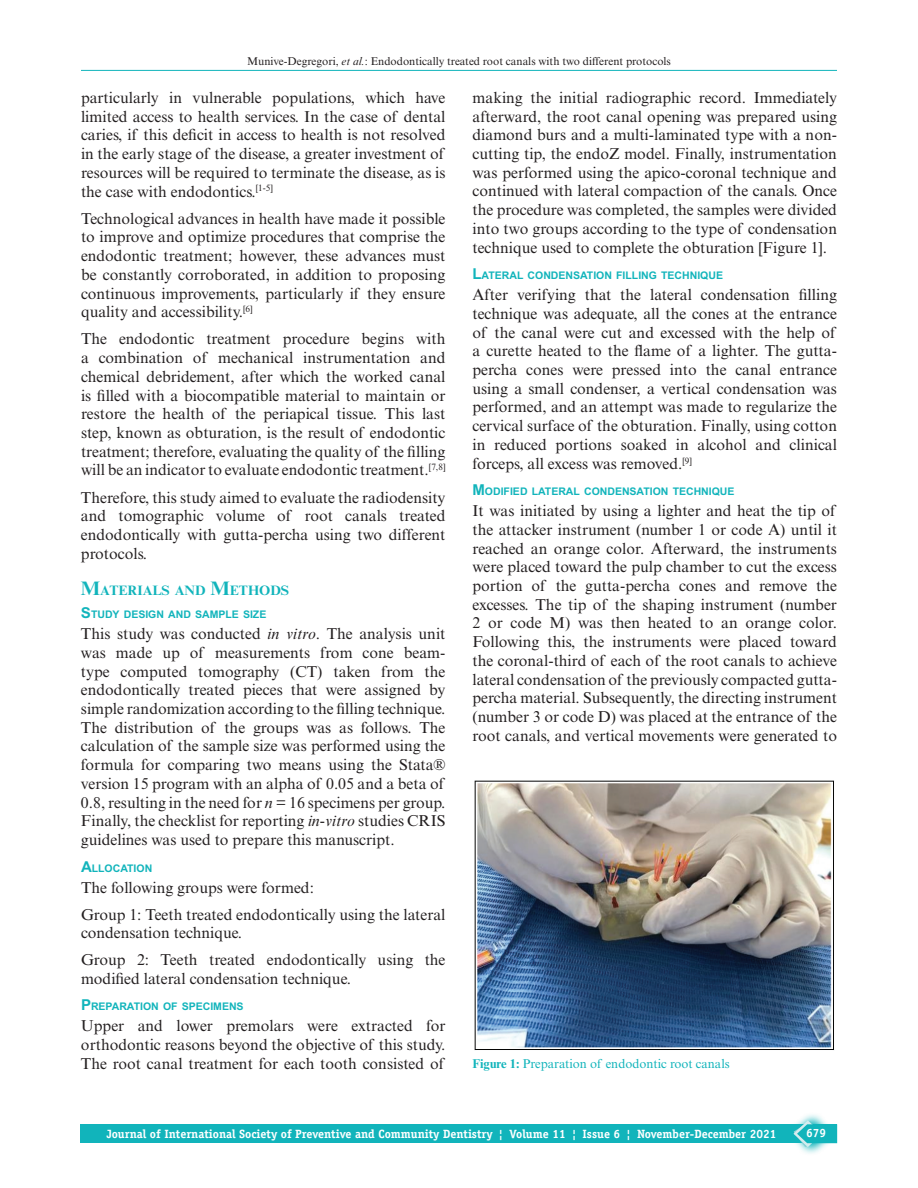
<style>
.page{position:relative;width:918px;height:1188px;background:#fff}
.page>*{position:absolute;margin:0;border:0;box-sizing:border-box;transform-origin:0 0}
.t1{font:15.75px/18.8px "Times New Roman MT Std";color:#231f20;text-align:justify}
.t2{font:700 13.65px "Times New Roman MT Std";color:#11b4bb}
.t3{font:12.75px "Times New Roman MT Std";color:#11b4bb}
.t4{font:700 12px "Officina Serif Std";color:#fff}
.t5{font:11.25px "Times New Roman MT Std";color:#231f20}
.t6{font:700 10.5px "Arial MT Std";color:#11b4bb}
.s1{font-style:italic}
.s2{font-size:19.5px}
.s3{font-size:15px}
.s4{font-weight:700}
</style>
<div class="page">
<div style="left:81px;top:1124px;width:756px;height:19px;background:#11b4bb"></div>
<svg style="left:799px;top:1114px;width:25px;height:40px"></svg>
<svg style="left:793px;top:1120px;width:44px;height:27px"></svg>
<hr style="left:81px;top:70px;width:756px;height:1px;background:#11b4bb">
<img style="left:475px;top:781px;width:359px;height:269px">
<p class="t5" style="left:247px;top:54px;width:425px">Munive-Degregori, <span class="s1">et al.</span>: Endodontically treated root canals with two different protocols</p>
<p class="t1" style="left:81px;top:88px;width:366px">particularly in vulnerable populations, which have limited access to health services. In the case of dental caries, if this deficit in access to health is not resolved in the early stage of the disease, a greater investment of resources will be required to terminate the disease, as is the case with endodontics.<sup>[1-5]</sup></p>
<p class="t1" style="left:81px;top:209px;width:366px">Technological advances in health have made it possible to improve and optimize procedures that comprise the endodontic treatment; however, these advances must be constantly corroborated, in addition to proposing continuous improvements, particularly if they ensure quality and accessibility.<sup>[6]</sup></p>
<p class="t1" style="left:81px;top:330px;width:366px">The endodontic treatment procedure begins with a combination of mechanical instrumentation and chemical debridement, after which the worked canal is filled with a biocompatible material to maintain or restore the health of the periapical tissue. This last step, known as obturation, is the result of endodontic treatment; therefore, evaluating the quality of the filling will be an indicator to evaluate endodontic treatment.<sup>[7,8]</sup></p>
<p class="t1" style="left:81px;top:488px;width:366px">Therefore, this study aimed to evaluate the radiodensity and tomographic volume of root canals treated endodontically with gutta-percha using two different protocols.</p>
<p class="t2" style="left:81px;top:582px;width:210px"><span class="s2">M</span>ATERIALS AND <span class="s2">M</span>ETHODS</p>
<p class="t6" style="left:81px;top:608px;width:187px"><span class="s3">S</span>TUDY DESIGN AND SAMPLE SIZE</p>
<p class="t1" style="left:81px;top:624px;width:366px">This study was conducted <span class="s1">in vitro</span>. The analysis unit was made up of measurements from cone beam&shy;type computed tomography (CT) taken from the endodontically treated pieces that were assigned by simple randomization according to the filling technique.<br>The distribution of the groups was as follows. The calculation of the sample size was performed using the formula for comparing two means using the Stata® version 15 program with an alpha of 0.05 and a beta of 0.8, resulting in the need for <span class="s1">n</span> = 16 specimens per group.<br>Finally, the checklist for reporting <span class="s1">in-vitro</span> studies CRIS guidelines was used to prepare this manuscript.</p>
<p class="t6" style="left:81px;top:862px;width:73px"><span class="s3">A</span>LLOCATION</p>
<p class="t1" style="left:81px;top:874px;width:366px;line-height:27px">The following groups were formed:<br>Group 1: Teeth treated endodontically using the lateral</p>
<p class="t1" style="left:81px;top:919px;width:366px;line-height:27px">condensation technique.<br>Group 2: Teeth treated endodontically using the</p>
<p class="t1" style="left:81px;top:969px;width:271px">modified lateral condensation technique.</p>
<p class="t6" style="left:81px;top:1000px;width:164px"><span class="s3">P</span>REPARATION OF SPECIMENS</p>
<p class="t1" style="left:81px;top:1017px;width:366px">Upper and lower premolars were extracted for orthodontic reasons beyond the objective of this study.<br>The root canal treatment for each tooth consisted of</p>
<p class="t1" style="left:472px;top:88px;width:366px">making the initial radiographic record. Immediately afterward, the root canal opening was prepared using diamond burs and a multi-laminated type with a non&shy;cutting tip, the endoZ model. Finally, instrumentation was performed using the apico-coronal technique and continued with lateral compaction of the canals. Once the procedure was completed, the samples were divided into two groups according to the type of condensation technique used to complete the obturation [Figure 1].</p>
<p class="t6" style="left:472px;top:269px;width:252px"><span class="s3">L</span>ATERAL CONDENSATION FILLING TECHNIQUE</p>
<p class="t1" style="left:472px;top:285px;width:366px">After verifying that the lateral condensation filling technique was adequate, all the cones at the entrance of the canal were cut and excessed with the help of a curette heated to the flame of a lighter. The gutta&shy;percha cones were pressed into the canal entrance using a small condenser, a vertical condensation was performed, and an attempt was made to regularize the cervical surface of the obturation. Finally, using cotton in reduced portions soaked in alcohol and clinical forceps, all excess was removed.<sup>[9]</sup></p>
<p class="t6" style="left:472px;top:485px;width:264px"><span class="s3">M</span>ODIFIED LATERAL CONDENSATION TECHNIQUE</p>
<p class="t1" style="left:472px;top:501px;width:366px">It was initiated by using a lighter and heat the tip of the attacker instrument (number 1 or code A) until it reached an orange color. Afterward, the instruments were placed toward the pulp chamber to cut the excess portion of the gutta-percha cones and remove the excesses. The tip of the shaping instrument (number 2 or code M) was then heated to an orange color.<br>Following this, the instruments were placed toward the coronal-third of each of the root canals to achieve lateral condensation of the previously compacted gutta&shy;percha material. Subsequently, the directing instrument (number 3 or code D) was placed at the entrance of the root canals, and vertical movements were generated to</p>
<p class="t3" style="left:472px;top:1056px;width:259px"><span class="s4">Figure 1:</span> Preparation of endodontic root canals</p>
<p class="t4" style="left:106px;top:1126px;width:672px">Journal of International Society of Preventive and Community Dentistry ¦ Volume 11 ¦ Issue 6 ¦ November-December 2021</p>
<p class="t4" style="left:806px;top:1126px;width:22px">679</p>
</div>
